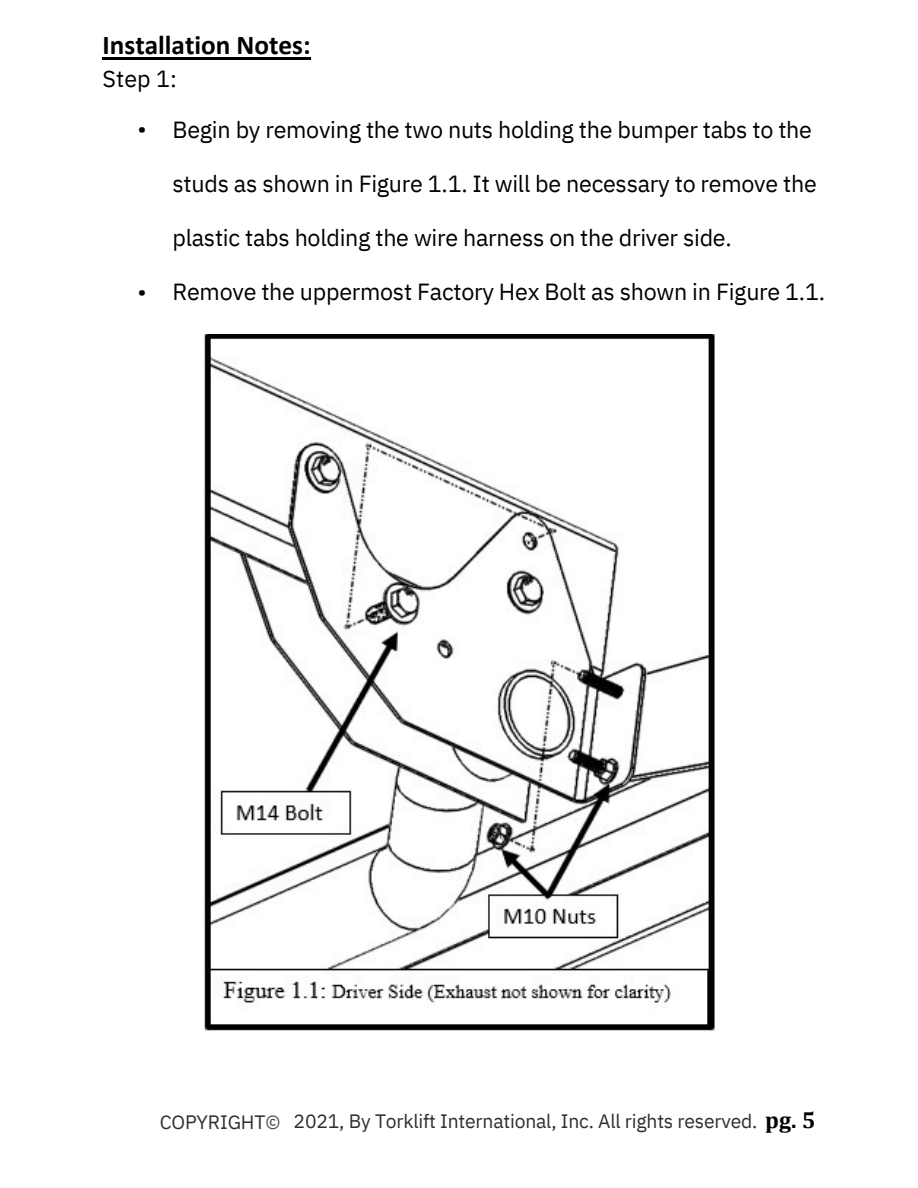
<style>
.page{position:relative;width:918px;height:1188px;background:#fff}
.page>*{position:absolute;margin:0;border:0;box-sizing:border-box;transform-origin:0 0}
.t1{font:700 27.3px "Calibri";color:#000}
.t2{font:23.25px "IBM Plex Sans";letter-spacing:-.01em;color:#000}
.t3{font:700 23.25px "Cambria";color:#000}
.t4{font:19.35px "IBM Plex Sans";letter-spacing:-.01em;color:#2f2f2f}
.s1{color:#4d5156}
</style>
<div class="page">
<hr style="left:103px;top:57px;width:208px;height:2px;background:#000">
<img style="left:204px;top:334px;width:511px;height:697px">
<p class="t1" style="left:103px;top:33px;width:210px">Installation Notes:</p>
<p class="t2" style="left:103px;top:63px;width:76px">Step 1:</p>
<p class="t2" style="left:138px;top:114px;width:11px">•</p>
<p class="t2" style="left:173px;top:114px;width:641px">Begin by removing the two nuts holding the bumper tabs to the</p>
<p class="t2" style="left:173px;top:168px;width:646px">studs as shown in Figure 1.1. It will be necessary to remove the</p>
<p class="t2" style="left:173px;top:222px;width:561px">plastic tabs holding the wire harness on the driver side.</p>
<p class="t2" style="left:173px;top:276px;width:654px">Remove the uppermost Factory Hex Bolt as shown in Figure 1.1.</p>
<p class="t2" style="left:138px;top:276px;width:11px">•</p>
<p class="t4" style="left:160px;top:1109px;width:122px">COPYRIGHT<span class="s1">©</span></p>
<p class="t4" style="left:294px;top:1109px;width:465px">2021, By Torklift International, Inc. All rights reserved.</p>
<p class="t3" style="left:765px;top:1106px;width:52px">pg. 5</p>
</div>
